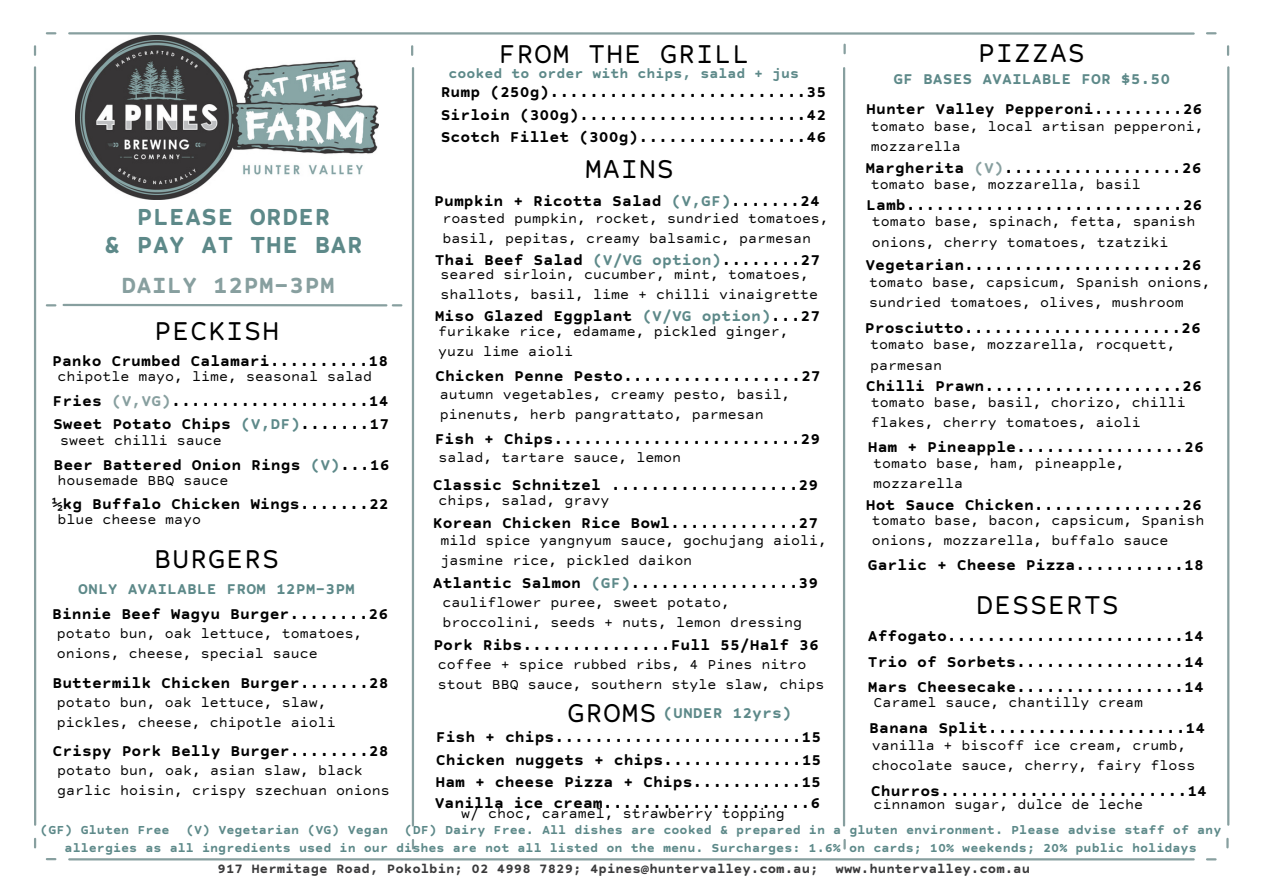
<style>
.page{position:relative;width:1263px;height:894px;background:#fff}
.page>*{position:absolute;margin:0;border:0;box-sizing:border-box;transform-origin:0 0}
.t1{font:30px "Courier Prime Sans";color:#000}
.t2{font:700 27px/27px "Courier Prime Sans";color:#5d8989;text-align:center}
.t3{font:700 25.5px "Courier Prime Sans";color:#879f9f}
.t4{font:700 16.5px/22.5px "Courier Prime Sans";color:#000;text-align:justify}
.t5{font:700 16.5px "Courier Prime Sans";color:#5d8989}
.t6{font:15px/20.2px "Courier Prime Sans";color:#000}
.t7{font:700 15px "Courier Prime Sans";color:#5d8989}
.t8{font:700 14.1px "Courier Prime Sans";color:#3a3a3b}
.t9{font:700 13.5px/18px "Courier Prime Sans";color:#5d8989;text-align:center}
.s1{color:#879f9f}
.s2{color:#5d8989}
</style>
<div class="page">
<img style="left:75px;top:36px;width:303px;height:163px">
<hr style="left:69px;top:32px;width:1125px;height:3px;background:#879f9f">
<hr style="left:69px;top:858px;width:1125px;height:2px;background:#879f9f">
<hr style="left:34px;top:67px;width:2px;height:757px;background:#879f9f">
<hr style="left:1227px;top:67px;width:2px;height:757px;background:#879f9f">
<svg style="left:1207px;top:858px;width:8px;height:2px"></svg>
<svg style="left:1226px;top:838px;width:3px;height:9px"></svg>
<svg style="left:47px;top:858px;width:8px;height:2px"></svg>
<svg style="left:34px;top:838px;width:2px;height:9px"></svg>
<svg style="left:47px;top:32px;width:8px;height:2px"></svg>
<svg style="left:34px;top:46px;width:2px;height:9px"></svg>
<svg style="left:1227px;top:46px;width:2px;height:9px"></svg>
<svg style="left:1207px;top:32px;width:8px;height:2px"></svg>
<hr style="left:412px;top:68px;width:2px;height:757px;background:#879f9f">
<hr style="left:843px;top:68px;width:2px;height:757px;background:#879f9f">
<svg style="left:843px;top:45px;width:3px;height:8px"></svg>
<svg style="left:843px;top:839px;width:3px;height:9px"></svg>
<svg style="left:412px;top:839px;width:2px;height:9px"></svg>
<svg style="left:411px;top:46px;width:2px;height:9px"></svg>
<hr style="left:64px;top:304px;width:322px;height:2px;background:#879f9f">
<svg style="left:47px;top:304px;width:8px;height:2px"></svg>
<svg style="left:393px;top:304px;width:8px;height:2px"></svg>
<h1 class="t2" style="left:104px;top:207px;width:260px">PLEASE ORDER<br>&amp; PAY AT THE BAR</h1>
<h4 class="t3" style="left:121px;top:275px;width:215px">DAILY 12PM-3PM</h4>
<h4 class="t1" style="left:154px;top:319px;width:127px">PECKISH</h4>
<h4 class="t4" style="left:52px;top:351px;width:338px">Panko Crumbed Calamari..........18</h4>
<h5 class="t6" style="left:57px;top:367px;width:316px">chipotle mayo, lime, seasonal salad</h5>
<h5 class="t4" style="left:53px;top:391px;width:338px">Fries <span class="s1">(V,VG)</span>....................14</h5>
<h5 class="t4" style="left:53px;top:415px;width:338px">Sweet Potato Chips <span class="s2">(V,DF)</span>.......17</h5>
<h5 class="t4" style="left:53px;top:455px;width:338px">Beer Battered Onion Rings <span class="s2">(V)</span>...16</h5>
<h4 class="t6" style="left:58px;top:472px;width:172px">housemade BBQ sauce</h4>
<h4 class="t6" style="left:60px;top:432px;width:163px">sweet chilli sauce</h4>
<h1 class="t4" style="left:53px;top:494px;width:338px">½kg Buffalo Chicken Wings.......22</h1>
<h4 class="t6" style="left:57px;top:510px;width:145px">blue cheese mayo</h4>
<h5 class="t1" style="left:154px;top:547px;width:127px">BURGERS</h5>
<h5 class="t5" style="left:78px;top:583px;width:278px">ONLY AVAILABLE FROM 12PM-3PM</h5>
<h5 class="t4" style="left:52px;top:604px;width:338px">Binnie Beef Wagyu Burger........26</h5>
<h4 class="t6" style="left:57px;top:624px;width:307px">potato bun, oak lettuce, tomatoes, onions, cheese, special sauce</h4>
<h1 class="t4" style="left:52px;top:673px;width:338px">Buttermilk Chicken Burger.......28</h1>
<h5 class="t6" style="left:57px;top:693px;width:280px">potato bun, oak lettuce, slaw, pickles, cheese, chipotle aioli</h5>
<h4 class="t4" style="left:52px;top:741px;width:338px">Crispy Pork Belly Burger........28</h4>
<h5 class="t6" style="left:57px;top:761px;width:334px">potato bun, oak, asian slaw, black garlic hoisin, crispy szechuan onions</h5>
<h4 class="t1" style="left:498px;top:42px;width:253px">FROM THE GRILL</h4>
<h4 class="t4" style="left:441px;top:83px;width:387px">Rump (250g)..........................35<br>Sirloin (300g).......................42<br>Scotch Fillet (300g).................46</h4>
<h4 class="t7" style="left:449px;top:67px;width:352px">cooked to order with chips, salad + jus</h4>
<h4 class="t1" style="left:585px;top:157px;width:91px">MAINS</h4>
<h5 class="t6" style="left:442px;top:210px;width:388px">roasted pumpkin, rocket, sundried tomatoes, basil, pepitas, creamy balsamic, parmesan</h5>
<h4 class="t4" style="left:434px;top:191px;width:387px">Pumpkin + Ricotta Salad <span class="s2">(V,GF)</span>.......24</h4>
<h4 class="t4" style="left:435px;top:250px;width:387px">Thai Beef Salad <span class="s2">(V/VG option)</span>........27</h4>
<h4 class="t6" style="left:440px;top:266px;width:379px">seared sirloin, cucumber, mint, tomatoes, shallots, basil, lime + chilli vinaigrette</h4>
<h4 class="t4" style="left:435px;top:306px;width:387px">Miso Glazed Eggplant <span class="s2">(V/VG option)</span>...27</h4>
<h3 class="t6" style="left:438px;top:323px;width:352px">furikake rice, edamame, pickled ginger, yuzu lime aioli</h3>
<h5 class="t4" style="left:435px;top:366px;width:387px">Chicken Penne Pesto..................27</h5>
<h4 class="t6" style="left:440px;top:386px;width:352px">autumn vegetables, creamy pesto, basil, pinenuts, herb pangrattato, parmesan</h4>
<h4 class="t4" style="left:435px;top:429px;width:387px">Fish + Chips.........................29</h4>
<h5 class="t6" style="left:438px;top:449px;width:244px">salad, tartare sauce, lemon</h5>
<h4 class="t4" style="left:433px;top:475px;width:387px">Classic Schnitzel ...................29</h4>
<h4 class="t6" style="left:438px;top:492px;width:172px">chips, salad, gravy</h4>
<h5 class="t4" style="left:433px;top:513px;width:387px">Korean Chicken Rice Bowl.............27</h5>
<h5 class="t6" style="left:441px;top:532px;width:388px">mild spice yangnyum sauce, gochujang aioli, jasmine rice, pickled daikon</h5>
<h4 class="t4" style="left:433px;top:573px;width:387px">Atlantic Salmon <span class="s2">(GF)</span>.................39</h4>
<h5 class="t6" style="left:442px;top:593px;width:361px">cauliflower puree, sweet potato, broccolini, seeds + nuts, lemon dressing</h5>
<h4 class="t4" style="left:433px;top:636px;width:387px">Pork Ribs...............Full 55/Half 36</h4>
<h5 class="t6" style="left:438px;top:655px;width:388px">coffee + spice rubbed ribs, 4 Pines nitro stout BBQ sauce, southern style slaw, chips</h5>
<h4 class="t1" style="left:567px;top:700px;width:91px">GROMS</h4>
<p class="t5" style="left:663px;top:706px;width:130px">(UNDER 12yrs)</p>
<h4 class="t4" style="left:436px;top:727px;width:387px">Fish + chips.........................15</h4>
<h5 class="t4" style="left:436px;top:750px;width:387px">Chicken nuggets + chips..............15</h5>
<h4 class="t4" style="left:435px;top:793px;width:387px">Vanilla ice cream.....................6</h4>
<h1 class="t6" style="left:461px;top:805px;width:325px">w/ choc, caramel, strawberry topping</h1>
<h2 class="t4" style="left:435px;top:772px;width:387px">Ham + cheese Pizza + Chips...........15</h2>
<h1 class="t1" style="left:977px;top:41px;width:109px">PIZZAS</h1>
<h4 class="t5" style="left:893px;top:72px;width:278px">GF BASES AVAILABLE FOR $5.50</h4>
<h5 class="t4" style="left:866px;top:100px;width:338px">Hunter Valley Pepperoni.........26</h5>
<h4 class="t6" style="left:871px;top:118px;width:334px">tomato base, local artisan pepperoni, mozzarella</h4>
<h4 class="t6" style="left:871px;top:175px;width:271px">tomato base, mozzarella, basil</h4>
<h3 class="t4" style="left:865px;top:158px;width:338px">Margherita <span class="s1">(V)</span>..................26</h3>
<h5 class="t4" style="left:866px;top:196px;width:338px">Lamb............................26</h5>
<h1 class="t6" style="left:872px;top:213px;width:325px">tomato base, spinach, fetta, spanish onions, cherry tomatoes, tzatziki</h1>
<h4 class="t4" style="left:865px;top:255px;width:338px">Vegetarian......................26</h4>
<h5 class="t6" style="left:869px;top:274px;width:343px">tomato base, capsicum, Spanish onions, sundried tomatoes, olives, mushroom</h5>
<h1 class="t4" style="left:865px;top:319px;width:338px">Prosciutto......................26</h1>
<h5 class="t6" style="left:870px;top:336px;width:307px">tomato base, mozzarella, rocquett, parmesan</h5>
<h4 class="t4" style="left:866px;top:376px;width:338px">Chilli Prawn....................26</h4>
<h2 class="t6" style="left:871px;top:393px;width:316px">tomato base, basil, chorizo, chilli flakes, cherry tomatoes, aioli</h2>
<h5 class="t4" style="left:868px;top:437px;width:338px">Ham + Pineapple.................26</h5>
<h4 class="t6" style="left:873px;top:454px;width:253px">tomato base, ham, pineapple, mozzarella</h4>
<h4 class="t4" style="left:866px;top:495px;width:338px">Hot Sauce Chicken...............26</h4>
<h5 class="t6" style="left:872px;top:511px;width:334px">tomato base, bacon, capsicum, Spanish onions, mozzarella, buffalo sauce</h5>
<h5 class="t4" style="left:868px;top:555px;width:338px">Garlic + Cheese Pizza...........18</h5>
<h5 class="t1" style="left:976px;top:593px;width:145px">DESSERTS</h5>
<h4 class="t4" style="left:868px;top:626px;width:338px">Affogato........................14</h4>
<h4 class="t4" style="left:868px;top:652px;width:338px">Trio of Sorbets.................14</h4>
<h4 class="t6" style="left:873px;top:694px;width:271px">Caramel sauce, chantilly cream</h4>
<h4 class="t4" style="left:868px;top:677px;width:338px">Mars Cheesecake.................14</h4>
<h4 class="t4" style="left:869px;top:718px;width:338px">Banana Split....................14</h4>
<h5 class="t6" style="left:872px;top:736px;width:325px">vanilla + biscoff ice cream, crumb, chocolate sauce, cherry, fairy floss</h5>
<h5 class="t4" style="left:871px;top:781px;width:338px">Churros.........................14</h5>
<p class="t6" style="left:873px;top:795px;width:271px">cinnamon sugar, dulce de leche</p>
<h5 class="t9" style="left:40px;top:822px;width:1183px">(GF) Gluten Free (V) Vegetarian (VG) Vegan (DF) Dairy Free. All dishes are cooked &amp; prepared in a gluten environment. Please advise staff of any allergies as all ingredients used in our dishes are not all listed on the menu. Surcharges: 1.6% on cards; 10% weekends; 20% public holidays</h5>
<h4 class="t8" style="left:218px;top:862px;width:814px">917 Hermitage Road, Pokolbin; 02 4998 7829; 4pines@huntervalley.com.au; www.huntervalley.com.au</h4>
</div>
